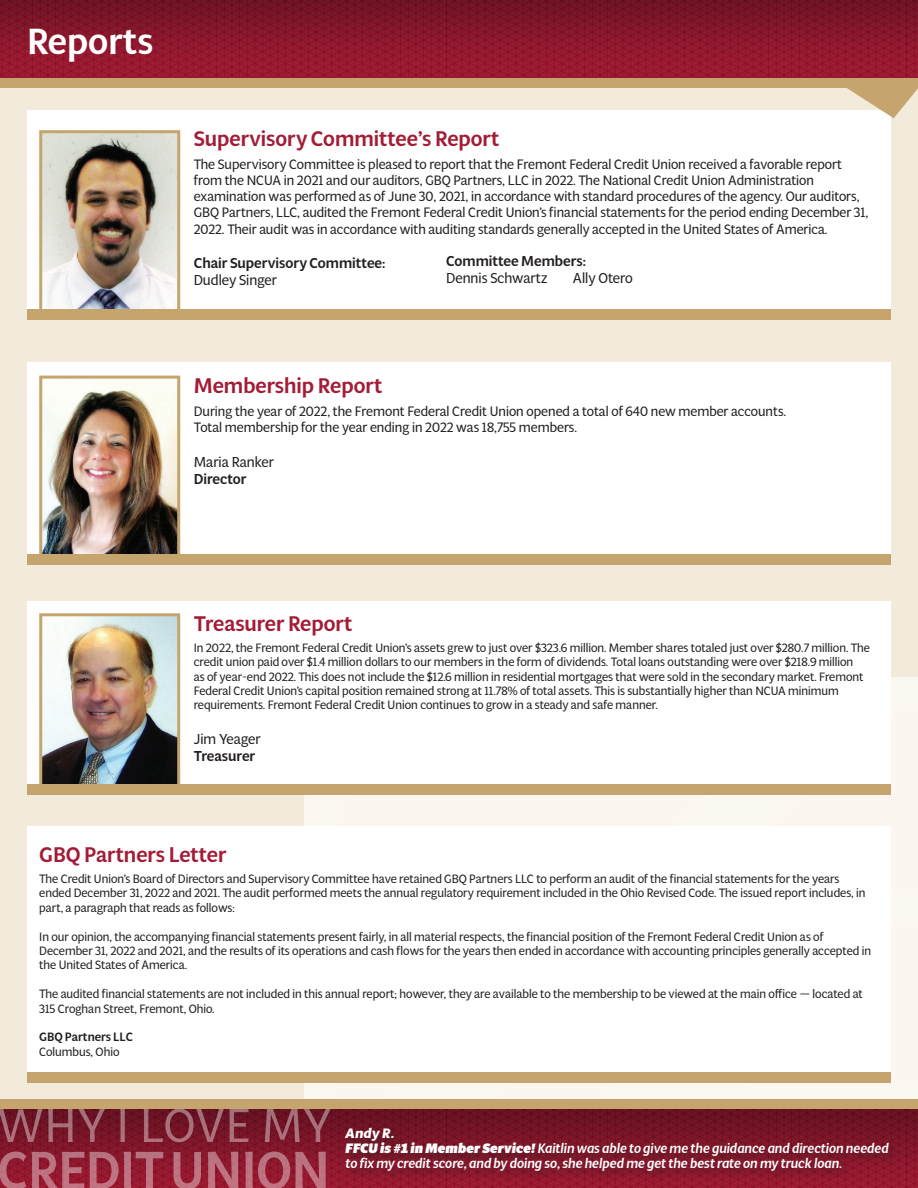
<style>
.page{position:relative;width:918px;height:1188px;background:#f2eada}
.page>*{position:absolute;margin:0;border:0;box-sizing:border-box;transform-origin:0 0}
.t1{font:500 36px "Multi Display";color:#fff}
.t2{font:500 21px "Multi Display";color:#a31c35}
.t3{font:500 14.25px "Multi Display";color:#231f20}
.t4{font:14.25px "Multi Display";color:#231f20}
.t5{font:13.5px/16.2px "Multi Display";color:#231f20}
.t6{font:italic 500 13.5px/15px "Multi Display";color:#fff;scale:.94 1}
.t7{font:12px/14.4px "Multi Display";color:#231f20}
.t8{font:500 12px "Multi Display";color:#231f20}
.s1{font-weight:700}
.s2{font-family:"Multi Display Poster";font-weight:400}
</style>
<div class="page">
<div style="left:27px;top:362px;width:864px;height:203px;background:#fff"></div>
<div style="left:27px;top:602px;width:864px;height:192px;background:#fff"></div>
<div style="left:27px;top:110px;width:864px;height:209px;background:#fff"></div>
<svg style="left:304px;top:678px;width:614px;height:421px"></svg>
<img style="left:0;top:0;width:918px;height:78px">
<div style="left:0;top:78px;width:918px;height:10px;background:#c5a46e"></div>
<img style="left:38px;top:613px;width:144px;height:182px">
<img style="left:39px;top:130px;width:142px;height:179px">
<img style="left:39px;top:375px;width:142px;height:179px">
<div style="left:27px;top:554px;width:864px;height:11px;background:#c5a46e"></div>
<div style="left:27px;top:784px;width:864px;height:10px;background:#c5a46e"></div>
<div style="left:27px;top:309px;width:864px;height:10px;background:#c5a46e"></div>
<img style="left:0;top:1108px;width:918px;height:80px">
<div style="left:343px;top:1125px;width:558px;height:58px;background:#231f20;opacity:.5"></div>
<svg style="left:0;top:1152px;width:326px;height:36px;background:#a54355"></svg>
<svg style="left:0;top:1108px;width:331px;height:34px;background:#81303d"></svg>
<div style="left:0;top:1099px;width:918px;height:9px;background:#c5a46e"></div>
<svg style="left:847px;top:88px;width:71px;height:30px"></svg>
<div style="left:27px;top:826px;width:864px;height:249px;background:#fff"></div>
<div style="left:27px;top:1072px;width:864px;height:11px;background:#c5a46e"></div>
<h1 class="t1" style="left:27px;top:16px;width:128px">Reports</h1>
<h2 class="t2" style="left:194px;top:124px;width:307px">Supervisory Committee’s Report</h2>
<p class="t5" style="left:194px;top:155px;width:676px">The Supervisory Committee is pleased to report that the Fremont Federal Credit Union received a favorable report from the NCUA in 2021 and our auditors, GBQ Partners, LLC in 2022. The National Credit Union Administration examination was performed as of June 30, 2021, in accordance with standard procedures of the agency. Our auditors, GBQ Partners, LLC, audited the Fremont Federal Credit Union’s financial statements for the period ending December 31, 2022. Their audit was in accordance with auditing standards generally accepted in the United States of America.</p>
<p class="t3" style="left:194px;top:253px;width:193px">Chair Supervisory Committee:</p>
<p class="t4" style="left:194px;top:270px;width:85px">Dudley Singer</p>
<p class="t3" style="left:446px;top:251px;width:141px">Committee Members:</p>
<p class="t4" style="left:446px;top:268px;width:103px">Dennis Schwartz</p>
<p class="t4" style="left:573px;top:268px;width:61px">Ally Otero</p>
<h2 class="t2" style="left:194px;top:371px;width:190px">Membership Report</h2>
<p class="t5" style="left:194px;top:403px;width:594px">During the year of 2022, the Fremont Federal Credit Union opened a total of 640 new member accounts.<br>Total membership for the year ending in 2022 was 18,755 members.</p>
<p class="t4" style="left:194px;top:452px;width:82px">Maria Ranker</p>
<p class="t3" style="left:194px;top:469px;width:54px">Director</p>
<h2 class="t2" style="left:194px;top:609px;width:160px">Treasurer Report</h2>
<p class="t7" style="left:194px;top:640px;width:678px">In 2022, the Fremont Federal Credit Union’s assets grew to just over $323.6 million. Member shares totaled just over $280.7 million. The credit union paid over $1.4 million dollars to our members in the form of dividends. Total loans outstanding were over $218.9 million<br>as of year-end 2022. This does not include the $12.6 million in residential mortgages that were sold in the secondary market. Fremont Federal Credit Union’s capital position remained strong at 11.78% of total assets. This is substantially higher than NCUA minimum requirements. Fremont Federal Credit Union continues to grow in a steady and safe manner.</p>
<p class="t4" style="left:194px;top:729px;width:68px">Jim Yeager</p>
<p class="t3" style="left:194px;top:746px;width:63px">Treasurer</p>
<h2 class="t2" style="left:39px;top:840px;width:189px">GBQ Partners Letter</h2>
<p class="t7" style="left:39px;top:871px;width:828px">The Credit Union’s Board of Directors and Supervisory Committee have retained GBQ Partners LLC to perform an audit of the financial statements for the years ended December 31, 2022 and 2021. The audit performed meets the annual regulatory requirement included in the Ohio Revised Code. The issued report includes, in part, a paragraph that reads as follows:</p>
<p class="t7" style="left:39px;top:929px;width:833px">In our opinion, the accompanying financial statements present fairly, in all material respects, the financial position of the Fremont Federal Credit Union as of<br>December 31, 2022 and 2021, and the results of its operations and cash flows for the years then ended in accordance with accounting principles generally accepted in the United States of America.</p>
<p class="t7" style="left:39px;top:986px;width:825px">The audited financial statements are not included in this annual report; however, they are available to the membership to be viewed at the main office — located at<br>315 Croghan Street, Fremont, Ohio.</p>
<p class="t8" style="left:39px;top:1029px;width:95px">GBQ Partners LLC</p>
<p class="t7" style="left:39px;top:1044px;width:82px">Columbus, Ohio</p>
<p class="t6" style="left:346px;top:1125px;width:579px"><span class="s1">Andy R.<br></span><span class="s2">FFCU is #1 in Member Service!</span> Kaitlin was able to give me the guidance and direction needed to fix my credit score, and by doing so, she helped me get the best rate on my truck loan.</p>
</div>
